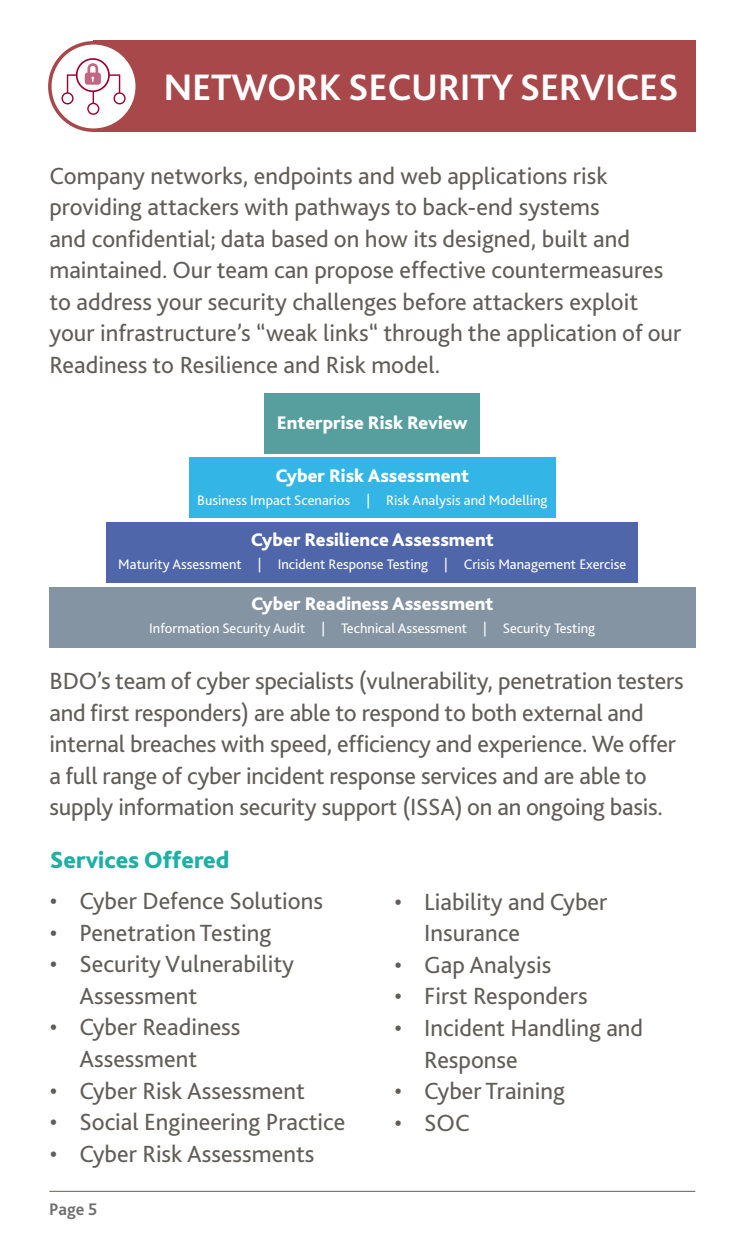
<style>
.page{position:relative;width:745px;height:1241px;background:#fff}
.page>*{position:absolute;margin:0;border:0;box-sizing:border-box;transform-origin:0 0}
.A__Main_Headings{font:700 38.5px "Bliss 2";letter-spacing:-.01em;color:#fff}
.Paragraph_Style_1{font:24.5px/31.5px "Bliss 2";color:#615d58}
.A__Body{font:800 24.5px "Bliss 2";color:#1fafa4}
.t1{font:800 19.25px "Bliss 2";color:#fff}
.A__Body-2{font:700 17.5px "Bliss 2";color:#6f6f70}
.t2{font:14.35px "Bliss 2";color:#fff}
</style>
<div class="page">
<div style="left:93px;top:41px;width:602px;height:91px;background:#a8484a"></div>
<hr style="left:49px;top:1190px;width:645px;height:1px;background:#615d58">
<div style="left:49px;top:586px;width:645px;height:61px;background:#8594a3"></div>
<div style="left:106px;top:522px;width:531px;height:60px;background:#4f66ab"></div>
<div style="left:264px;top:393px;width:215px;height:60px;background:#579e9e"></div>
<div style="left:189px;top:457px;width:366px;height:61px;background:#33b5e6"></div>
<svg style="left:50px;top:43px;width:87px;height:87px;fill:#fff"></svg>
<div style="left:48px;top:41px;width:91px;height:91px;border:4px solid #a8484a;border-radius:50%"></div>
<svg style="left:61px;top:58px;width:64px;height:57px"></svg>
<p class="A__Main_Headings" style="left:163px;top:64px;width:516px">NETWORK SECURITY SERVICES</p>
<p class="Paragraph_Style_1" style="left:49px;top:159px;width:633px">Company networks, endpoints and web applications risk providing attackers with pathways to back-end systems<br>and confidential; data based on how its designed, built and maintained. Our team can propose effective countermeasures to address your security challenges before attackers exploit your infrastructure’s “weak links“ through the application of our Readiness to Resilience and Risk model.</p>
<p class="t1" style="left:276px;top:410px;width:192px">Enterprise Risk Review</p>
<p class="t1" style="left:275px;top:463px;width:195px">Cyber Risk Assessment</p>
<p class="t2" style="left:197px;top:491px;width:351px">Business Impact Scenarios | Risk Analysis and Modelling</p>
<p class="t1" style="left:251px;top:527px;width:244px">Cyber Resilience Assessment</p>
<p class="t2" style="left:118px;top:555px;width:509px">Maturity Assessment | Incident Response Testing | Crisis Management Exercise</p>
<p class="t1" style="left:251px;top:592px;width:244px">Cyber Readiness Assessment</p>
<p class="t2" style="left:149px;top:619px;width:447px">Information Security Audit | Technical Assessment | Security Testing</p>
<p class="Paragraph_Style_1" style="left:49px;top:664px;width:635px">BDO’s team of cyber specialists (vulnerability, penetration testers and first responders) are able to respond to both external and internal breaches with speed, efficiency and experience. We offer a full range of cyber incident response services and are able to supply information security support (ISSA) on an ongoing basis.</p>
<p class="A__Body" style="left:50px;top:844px;width:181px">Services Offered</p>
<p class="Paragraph_Style_1" style="left:50px;top:884px;width:275px">• Cyber Defence Solutions</p>
<p class="Paragraph_Style_1" style="left:50px;top:916px;width:223px">• Penetration Testing</p>
<p class="Paragraph_Style_1" style="left:79px;top:947px;width:216px;text-indent:-30px">• Security Vulnerability<br>Assessment</p>
<p class="Paragraph_Style_1" style="left:50px;top:1010px;width:192px;text-align:center">• Cyber Readiness<br>Assessment</p>
<p class="Paragraph_Style_1" style="left:50px;top:1073px;width:256px">• Cyber Risk Assessment</p>
<p class="Paragraph_Style_1" style="left:50px;top:1105px;width:297px">• Social Engineering Practice</p>
<p class="Paragraph_Style_1" style="left:50px;top:1136px;width:266px">• Cyber Risk Assessments</p>
<p class="A__Body-2" style="left:49px;top:1197px;width:50px">Page 5</p>
<p class="Paragraph_Style_1" style="left:424px;top:885px;width:184px;text-indent:-30px">• Liability and Cyber<br>Insurance</p>
<p class="Paragraph_Style_1" style="left:394px;top:948px;width:158px">• Gap Analysis</p>
<p class="Paragraph_Style_1" style="left:394px;top:979px;width:194px">• First Responders</p>
<p class="Paragraph_Style_1" style="left:424px;top:1011px;width:220px;text-indent:-30px">• Incident Handling and<br>Response</p>
<p class="Paragraph_Style_1" style="left:394px;top:1074px;width:172px">• Cyber Training</p>
<p class="Paragraph_Style_1" style="left:394px;top:1105px;width:77px">• SOC</p>
</div>
